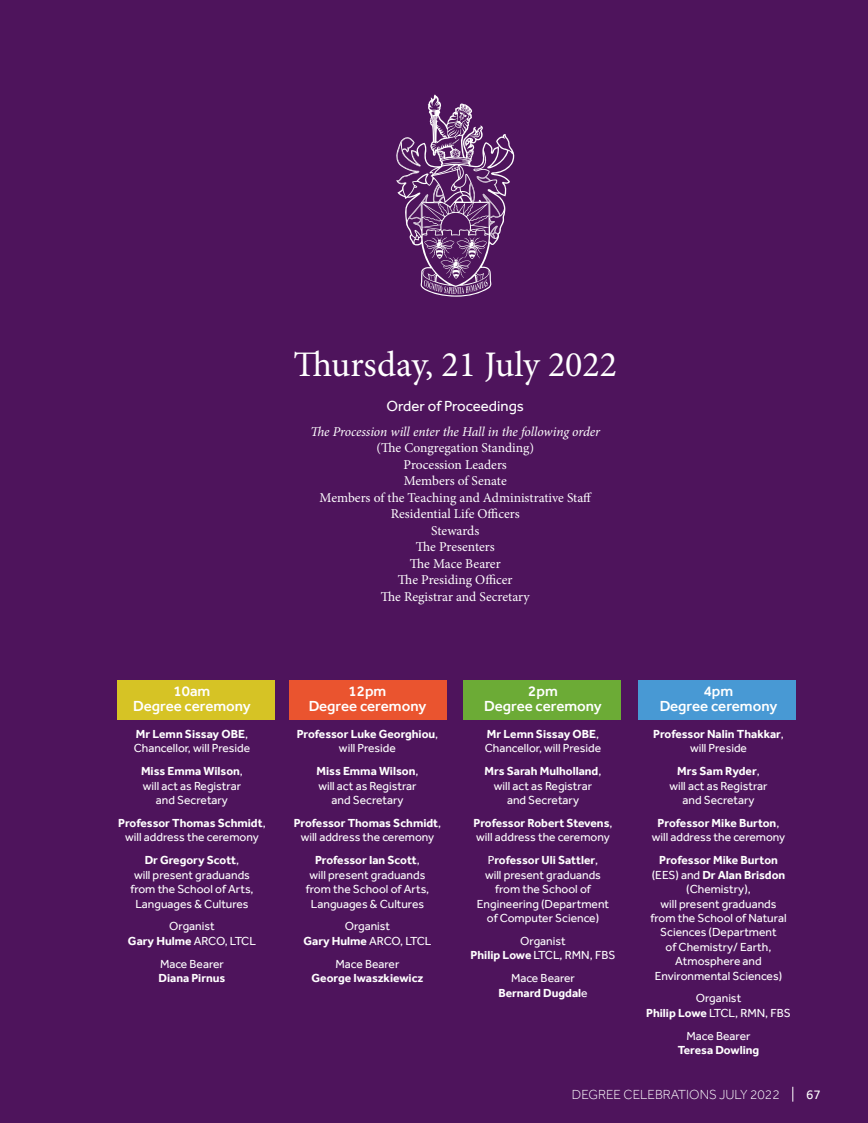
<style>
.page{position:relative;width:868px;height:1123px;background:#fff}
.page>*{position:absolute;margin:0;border:0;box-sizing:border-box;transform-origin:0 0}
.H_Degree_date{font:36px "Minion Pro";color:#fff}
.H1_Degree_OOP{font:15px "Effra";color:#fff}
.H1_Degree_OOP_10{font:500 15px/15px "Effra";color:#fff;text-align:center}
.H1_Degree_12_OOP{font:500 15px/15px "Effra";color:#fff;text-align:center}
.H1_Degree_OOP_2pm{font:500 15px/15px "Effra";color:#fff;text-align:center}
.H1_Degree_OOP_4pm{font:500 15px/15px "Effra";color:#fff;text-align:center}
.P_Degree_OOP_list{font:13.5px "Minion Pro";color:#fff}
.P_Degree_OOP_list-2{font:italic 13.5px "Minion Pro";letter-spacing:-.01em;color:#fff}
.t1{font:300 13.5px "Effra";color:#fff}
.t2{font:13.5px "Effra";color:#fff}
.P_Degree_OOP_list_na{font:12px/14.4px "Effra";color:#fff;text-align:center}
.P_Degree_OOP_list_na-2{font:700 12px/14.4px "Effra";color:#fff;text-align:center}
.s1{font-weight:700}
.s2{font-weight:400}
</style>
<div class="page">
<div style="left:0;top:0;width:867px;height:1123px;background:#4e145c"></div>
<svg style="left:396px;top:95px;width:118px;height:202px"></svg>
<div style="left:117px;top:680px;width:157px;height:39px;background:#d6c325"></div>
<div style="left:289px;top:680px;width:157px;height:39px;background:#ea542f"></div>
<div style="left:463px;top:680px;width:158px;height:39px;background:#6cab36"></div>
<div style="left:638px;top:680px;width:157px;height:39px;background:#4899d4"></div>
<svg style="left:792px;top:1086px;width:1px;height:15px"></svg>
<p class="H_Degree_date" style="left:293px;top:340px;width:325px">Thursday, 21 July 2022</p>
<h1 class="H1_Degree_OOP" style="left:386px;top:397px;width:139px">Order of Proceedings</h1>
<p class="P_Degree_OOP_list-2" style="left:310px;top:422px;width:291px">The Procession will enter the Hall in the following order</p>
<p class="P_Degree_OOP_list" style="left:376px;top:439px;width:159px">(The Congregation Standing)</p>
<p class="P_Degree_OOP_list" style="left:403px;top:455px;width:105px">Procession Leaders</p>
<p class="P_Degree_OOP_list" style="left:404px;top:472px;width:104px">Members of Senate</p>
<p class="P_Degree_OOP_list" style="left:319px;top:488px;width:274px">Members of the Teaching and Administrative Staff</p>
<p class="P_Degree_OOP_list" style="left:391px;top:505px;width:130px">Residential Life Officers</p>
<p class="P_Degree_OOP_list" style="left:431px;top:521px;width:50px">Stewards</p>
<p class="P_Degree_OOP_list" style="left:416px;top:538px;width:80px">The Presenters</p>
<p class="P_Degree_OOP_list" style="left:410px;top:554px;width:92px">The Mace Bearer</p>
<p class="P_Degree_OOP_list" style="left:398px;top:571px;width:116px">The Presiding Officer</p>
<p class="P_Degree_OOP_list" style="left:381px;top:587px;width:150px">The Registrar and Secretary</p>
<h1 class="H1_Degree_OOP_10" style="left:133px;top:683px;width:119px">10am<br>Degree ceremony</h1>
<p class="P_Degree_OOP_list_na" style="left:134px;top:726px;width:118px;text-align:left"><span class="s1">Mr Lemn Sissay OBE</span>,<br>Chancellor, will Preside</p>
<p class="P_Degree_OOP_list_na" style="left:141px;top:764px;width:103px"><span class="s1">Miss Emma Wilson</span>, will act as Registrar and Secretary</p>
<p class="P_Degree_OOP_list_na" style="left:118px;top:815px;width:149px"><span class="s1">Professor Thomas Schmidt</span>, will address the ceremony</p>
<p class="P_Degree_OOP_list_na" style="left:130px;top:853px;width:125px"><span class="s1">Dr Gregory Scott</span>,<br>will present graduands from the School of Arts,<br>Languages &amp; Cultures</p>
<p class="P_Degree_OOP_list_na" style="left:128px;top:919px;width:129px">Organist<br><span class="s1">Gary Hulme</span> ARCO, LTCL</p>
<p class="P_Degree_OOP_list_na-2" style="left:158px;top:956px;width:68px;text-align:left"><span class="s2">Mace Bearer<br></span>Diana Pirnus</p>
<h1 class="H1_Degree_12_OOP" style="left:308px;top:683px;width:119px">12pm<br>Degree ceremony</h1>
<p class="P_Degree_OOP_list_na-2" style="left:296px;top:726px;width:143px">Professor Luke Georghiou<span class="s2">, will Preside</span></p>
<p class="P_Degree_OOP_list_na" style="left:316px;top:764px;width:103px"><span class="s1">Miss Emma Wilson</span>, will act as Registrar and Secretary</p>
<p class="P_Degree_OOP_list_na" style="left:293px;top:815px;width:149px"><span class="s1">Professor Thomas Schmidt</span>, will address the ceremony</p>
<p class="P_Degree_OOP_list_na" style="left:306px;top:853px;width:125px"><span class="s1">Professor Ian Scott</span>, will present graduands from the School of Arts,<br>Languages &amp; Cultures</p>
<p class="P_Degree_OOP_list_na" style="left:303px;top:919px;width:129px">Organist<br><span class="s1">Gary Hulme</span> ARCO, LTCL</p>
<p class="P_Degree_OOP_list_na-2" style="left:311px;top:956px;width:113px"><span class="s2">Mace Bearer<br></span>George Iwaszkiewicz</p>
<h1 class="H1_Degree_OOP_2pm" style="left:484px;top:683px;width:119px">2pm<br>Degree ceremony</h1>
<p class="P_Degree_OOP_list_na" style="left:484px;top:726px;width:118px;text-align:left"><span class="s1">Mr Lemn Sissay OBE</span>,<br>Chancellor, will Preside</p>
<p class="P_Degree_OOP_list_na" style="left:484px;top:764px;width:118px"><span class="s1">Mrs Sarah Mulholland</span>, will act as Registrar and Secretary</p>
<p class="P_Degree_OOP_list_na" style="left:473px;top:815px;width:141px;text-align:left"><span class="s1">Professor Robert Stevens</span>, will address the ceremony</p>
<p class="P_Degree_OOP_list_na" style="left:477px;top:853px;width:134px">P<span class="s1">rofessor Uli Sattler</span>,<br>will present graduands from the School of<br>Engineering (Department of Computer Science)</p>
<p class="P_Degree_OOP_list_na" style="left:470px;top:933px;width:146px">Organist<br><span class="s1">Philip Lowe</span> LTCL, RMN, FBS</p>
<p class="P_Degree_OOP_list_na-2" style="left:498px;top:970px;width:91px"><span class="s2">Mace Bearer<br></span>Bernard Dugdal<span class="s2">e</span></p>
<h1 class="H1_Degree_OOP_4pm" style="left:659px;top:683px;width:119px">4pm<br>Degree ceremony</h1>
<p class="P_Degree_OOP_list_na-2" style="left:653px;top:726px;width:132px">Professor Nalin Thakkar<span class="s2">, will Preside</span></p>
<p class="P_Degree_OOP_list_na" style="left:669px;top:764px;width:100px"><span class="s1">Mrs Sam Ryder</span>, will act as Registrar and Secretary</p>
<p class="P_Degree_OOP_list_na" style="left:651px;top:815px;width:135px"><span class="s1">Professor Mike Burton</span>, will address the ceremony</p>
<p class="P_Degree_OOP_list_na" style="left:650px;top:853px;width:137px"><span class="s1">Professor Mike Burton </span>(EES) and <span class="s1">Dr Alan Brisdon </span>(Chemistry),<br>will present graduands from the School of Natural<br>Sciences (Department<br>of Chemistry/ Earth,<br>Atmosphere and<br>Environmental Sciences)</p>
<p class="P_Degree_OOP_list_na" style="left:646px;top:991px;width:146px">Organist<br><span class="s1">Philip Lowe</span> LTCL, RMN, FBS</p>
<p class="P_Degree_OOP_list_na-2" style="left:677px;top:1028px;width:83px"><span class="s2">Mace Bearer<br></span>Teresa Dowling</p>
<p class="t1" style="left:572px;top:1086px;width:209px">DEGREE CELEBRATIONS JULY 2022</p>
<p class="t2" style="left:806px;top:1086px;width:16px">67</p>
</div>
